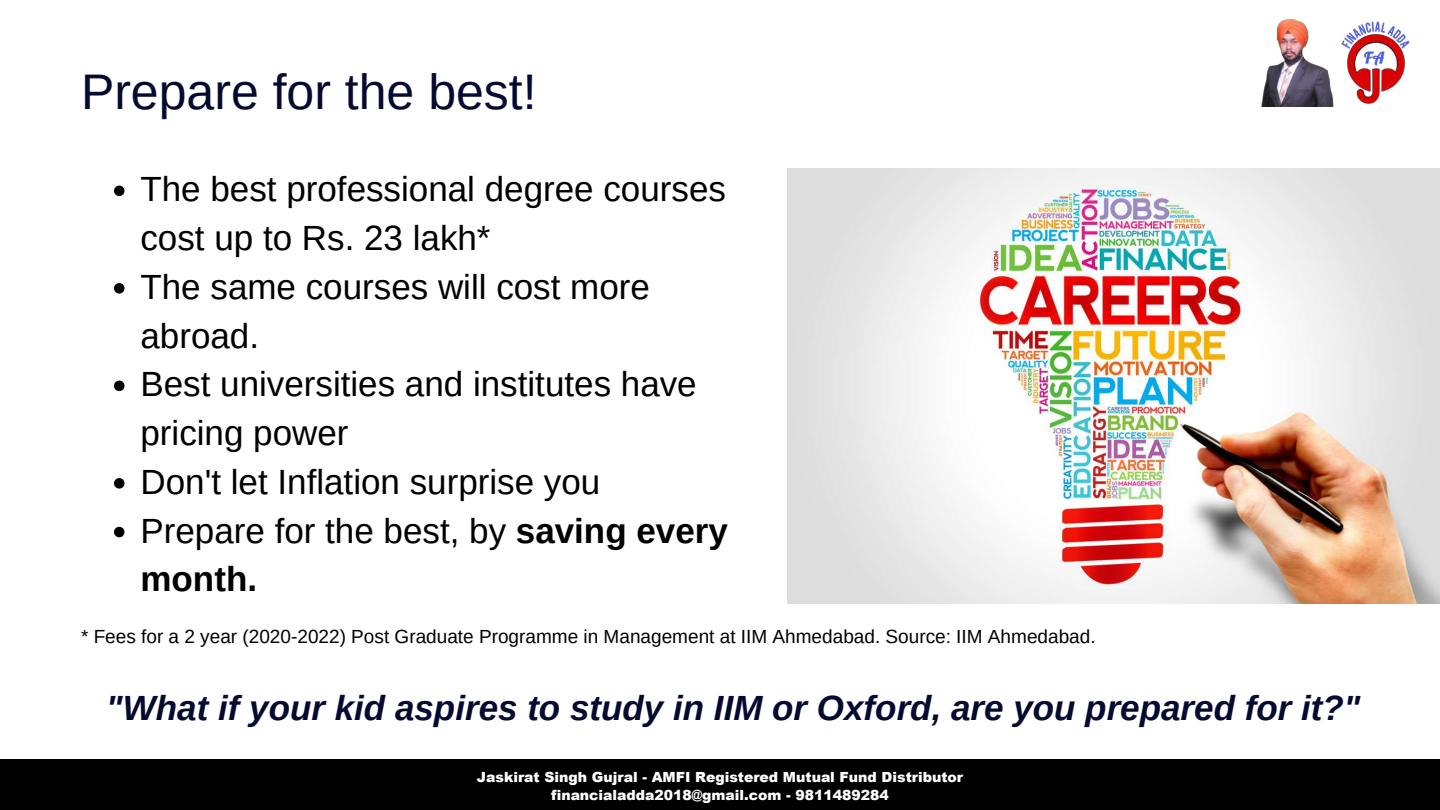
<style>
.page{position:relative;width:1440px;height:810px;background:#fff}
.page>*{position:absolute;margin:0;border:0;box-sizing:border-box;transform-origin:0 0}
.t1{font:50px "Arimo";color:#050a30}
.t2{font:35px/48.8px "Arimo";color:#000}
.t3{font:italic 700 35px "Arimo";color:#050a30}
.t4{font:19px "Arimo";color:#000}
.t5{font:900 14px "Arial";color:#fff}
.s1{font-weight:700}
</style>
<div class="page">
<div style="left:0;top:760px;width:1440px;height:50px;background:#000"></div>
<img style="left:788px;top:169px;width:652px;height:434px">
<svg style="left:114px;top:186px;width:10px;height:10px"></svg>
<svg style="left:114px;top:283px;width:10px;height:11px"></svg>
<svg style="left:114px;top:381px;width:10px;height:10px"></svg>
<svg style="left:114px;top:478px;width:10px;height:11px"></svg>
<svg style="left:114px;top:527px;width:10px;height:10px"></svg>
<img style="left:1261px;top:18px;width:149px;height:89px">
<h1 class="t1" style="left:81px;top:64px;width:457px">Prepare for the best!</h1>
<p class="t2" style="left:140px;top:165px;width:589px">The best professional degree courses cost up to Rs. 23 lakh*<br>The same courses will cost more abroad.<br>Best universities and institutes have pricing power<br>Don't let Inflation surprise you<br>Prepare for the best, by <span class="s1">saving every month.</span></p>
<p class="t4" style="left:81px;top:626px;width:1016px">* Fees for a 2 year (2020-2022) Post Graduate Programme in Management at IIM Ahmedabad. Source: IIM Ahmedabad.</p>
<p class="t3" style="left:106px;top:688px;width:1256px">"What if your kid aspires to study in IIM or Oxford, are you prepared for it?"</p>
<p class="t5" style="left:477px;top:772px;width:488px">Jaskirat Singh Gujral - AMFI Registered Mutual Fund Distributor</p>
<p class="t5" style="left:551px;top:790px;width:339px">financialadda2018@gmail.com - 9811489284</p>
</div>
